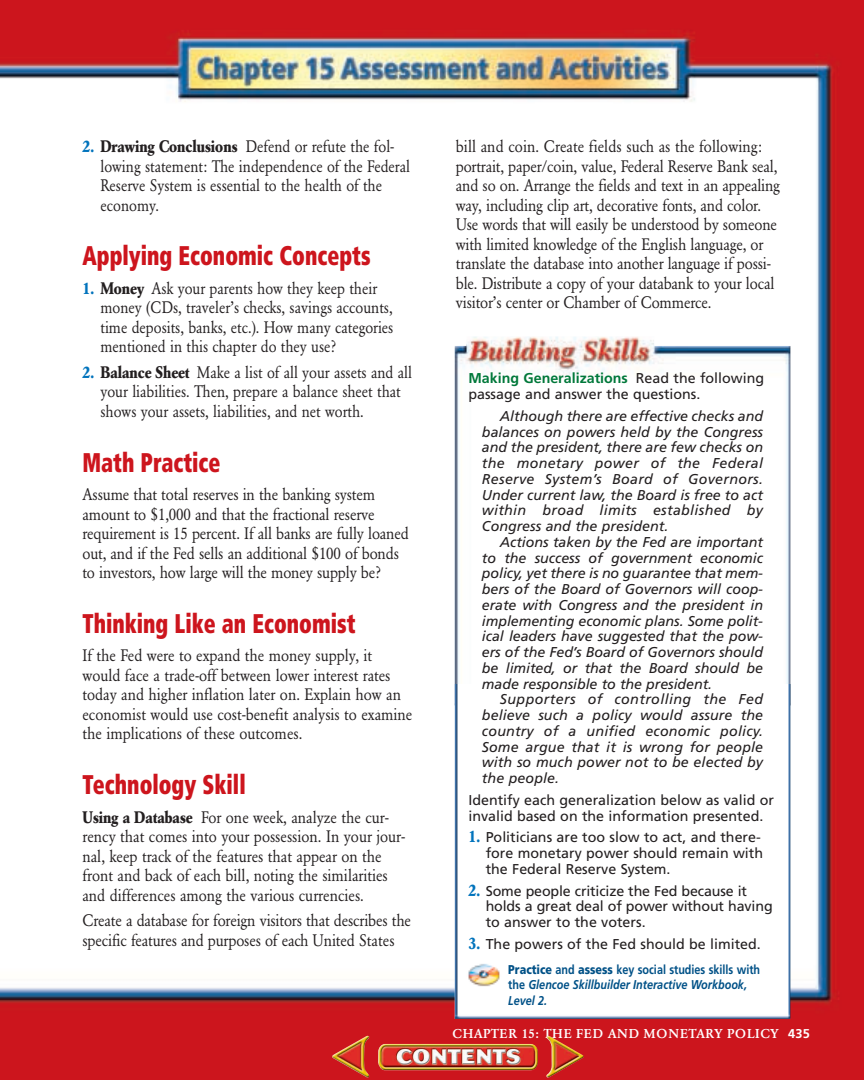
<style>
.page{position:relative;width:864px;height:1080px;background:#fff}
.page>*{position:absolute;margin:0;border:0;box-sizing:border-box;transform-origin:0 0}
.t1{font:900 condensed 27px "Frutiger";color:#cd151d;scale:.8 1}
.t2{font:16.5px/19.5px "Garamond BE";color:#231f20;scale:.9 1}
.t3{font:16.5px/19.5px "Garamond BE";color:#231f20;scale:.88 1}
.t4{font:italic 14.25px "Frutiger";color:#231f20}
.t5{font:14.25px/15.8px "Frutiger";color:#231f20}
.t6{font:italic 14.25px "Frutiger";letter-spacing:.02em;color:#231f20}
.t7{font:italic 14.25px "Frutiger";letter-spacing:.03em;color:#231f20}
.t8{font:italic 700 12.75px/15.8px "Frutiger";color:#005187;scale:.85 1}
.t9{font:500 12.75px "Garamond BE";letter-spacing:.025em;color:#fff}
.s1{font-weight:700;color:#0073bc}
.s2{font-weight:700}
.s3{font-weight:700;color:#00783a}
.s4{font-family:"Garamond BE";font-weight:700;font-size:16.5px;color:#0073bc}
.s5{font-weight:900;font-style:normal}
.s6{font-style:normal}
.s7{font-family:"Frutiger";font-weight:700}
</style>
<div class="page">
<img style="left:0;top:0;width:864px;height:1079px">
<img style="left:455px;top:336px;width:335px;height:348px">
<img style="left:455px;top:684px;width:335px;height:335px">
<img style="left:466px;top:962px;width:36px;height:27px">
<img style="left:332px;top:1035px;width:252px;height:43px">
<p class="t3" style="left:101px;top:138px;width:353px;text-indent:-18px"><span class="s1">2.</span> <span class="s2">Drawing Conclusions</span> Defend or refute the fol&shy;lowing statement: The independence of the Federal Reserve System is essential to the health of the economy.</p>
<p class="t1" style="left:82px;top:245px;width:362px">Applying Economic Concepts</p>
<p class="t3" style="left:101px;top:280px;width:334px;text-indent:-18px"><span class="s1">1.</span> <span class="s2">Money</span> Ask your parents how they keep their money (CDs, traveler’s checks, savings accounts, time deposits, banks, etc.). How many categories mentioned in this chapter do they use?</p>
<p class="t3" style="left:101px;top:364px;width:356px;text-indent:-18px"><span class="s1">2.</span> <span class="s2">Balance Sheet</span> Make a list of all your assets and all your liabilities. Then, prepare a balance sheet that shows your assets, liabilities, and net worth.</p>
<p class="t1" style="left:82px;top:451px;width:174px">Math Practice</p>
<p class="t2" style="left:82px;top:486px;width:364px">Assume that total reserves in the banking system amount to $1,000 and that the fractional reserve requirement is 15 percent. If all banks are fully loaned out, and if the Fed sells an additional $100 of bonds to investors, how large will the money supply be?</p>
<p class="t1" style="left:82px;top:613px;width:343px">Thinking Like an Economist</p>
<p class="t2" style="left:82px;top:647px;width:368px">If the Fed were to expand the money supply, it would face a trade-off between lower interest rates today and higher inflation later on. Explain how an economist would use cost-benefit analysis to examine the implications of these outcomes.</p>
<p class="t1" style="left:82px;top:774px;width:206px">Technology Skill</p>
<p class="t2" style="left:82px;top:809px;width:360px"><span class="s2">Using a Database</span> For one week, analyze the cur&shy;rency that comes into your possession. In your jour&shy;nal, keep track of the features that appear on the front and back of each bill, noting the similarities and differences among the various currencies.</p>
<p class="t2" style="left:82px;top:912px;width:367px">Create a database for foreign visitors that describes the specific features and purposes of each United States</p>
<p class="t2" style="left:456px;top:138px;width:362px">bill and coin. Create fields such as the following: portrait, paper/coin, value, Federal Reserve Bank seal, and so on. Arrange the fields and text in an appealing way, including clip art, decorative fonts, and color.<br>Use words that will easily be understood by someone with limited knowledge of the English language, or translate the database into another language if possi&shy;ble. Distribute a copy of your databank to your local visitor’s center or Chamber of Commerce.</p>
<p class="t5" style="left:468px;top:372px;width:297px"><span class="s3">Making Generalizations</span> Read the following passage and answer the questions.</p>
<p class="t4" style="left:500px;top:410px;width:265px">Although there are effective checks and</p>
<p class="t4" style="left:482px;top:426px;width:283px">balances on powers held by the Congress</p>
<p class="t4" style="left:482px;top:442px;width:283px">and the president, there are few checks on</p>
<p class="t6" style="left:482px;top:457px;width:283px">the monetary power of the Federal</p>
<p class="t6" style="left:482px;top:473px;width:283px">Reserve System’s Board of Governors.</p>
<p class="t4" style="left:482px;top:489px;width:283px">Under current law, the Board is free to act</p>
<p class="t6" style="left:482px;top:505px;width:283px">within broad limits established by</p>
<p class="t4" style="left:482px;top:520px;width:188px">Congress and the president.</p>
<p class="t4" style="left:500px;top:536px;width:265px">Actions taken by the Fed are important</p>
<p class="t4" style="left:482px;top:552px;width:283px">to the success of government economic</p>
<p class="t4" style="left:482px;top:568px;width:283px">policy, yet there is no guarantee that mem-</p>
<p class="t4" style="left:482px;top:583px;width:283px">bers of the Board of Governors will coop-</p>
<p class="t4" style="left:482px;top:599px;width:283px">erate with Congress and the president in</p>
<p class="t4" style="left:482px;top:615px;width:283px">implementing economic plans. Some polit-</p>
<p class="t4" style="left:482px;top:631px;width:283px">ical leaders have suggested that the pow-</p>
<p class="t4" style="left:482px;top:646px;width:283px">ers of the Fed’s Board of Governors should</p>
<p class="t4" style="left:482px;top:662px;width:283px">be limited, or that the Board should be</p>
<p class="t4" style="left:482px;top:678px;width:232px">made responsible to the president.</p>
<p class="t7" style="left:500px;top:694px;width:265px">Supporters of controlling the Fed</p>
<p class="t4" style="left:482px;top:709px;width:283px">believe such a policy would assure the</p>
<p class="t4" style="left:482px;top:725px;width:283px">country of a unified economic policy.</p>
<p class="t4" style="left:482px;top:741px;width:283px">Some argue that it is wrong for people</p>
<p class="t4" style="left:482px;top:757px;width:283px">with so much power not to be elected by</p>
<p class="t4" style="left:482px;top:772px;width:79px">the people.</p>
<p class="t5" style="left:468px;top:793px;width:307px">Identify each generalization below as valid or invalid based on the information presented.</p>
<p class="t5" style="left:486px;top:831px;width:279px;text-indent:-17px"><span class="s4">1.</span> Politicians are too slow to act, and there&shy;fore monetary power should remain with the Federal Reserve System.</p>
<p class="t5" style="left:486px;top:884px;width:289px;text-indent:-17px"><span class="s4">2.</span> Some people criticize the Fed because it holds a great deal of power without having to answer to the voters.</p>
<p class="t5" style="left:468px;top:937px;width:294px"><span class="s4">3.</span> The powers of the Fed should be limited.</p>
<p class="t8" style="left:508px;top:962px;width:298px"><span class="s5">Practice</span> <span class="s6">and</span> <span class="s5">assess</span> <span class="s6">key social studies skills with the</span> Glencoe Skillbuilder Interactive Workbook,<br>Level 2.</p>
<p class="t9" style="left:453px;top:1029px;width:359px">CHAPTER 15: THE FED AND MONETARY POLICY <span class="s7">435</span></p>
</div>
